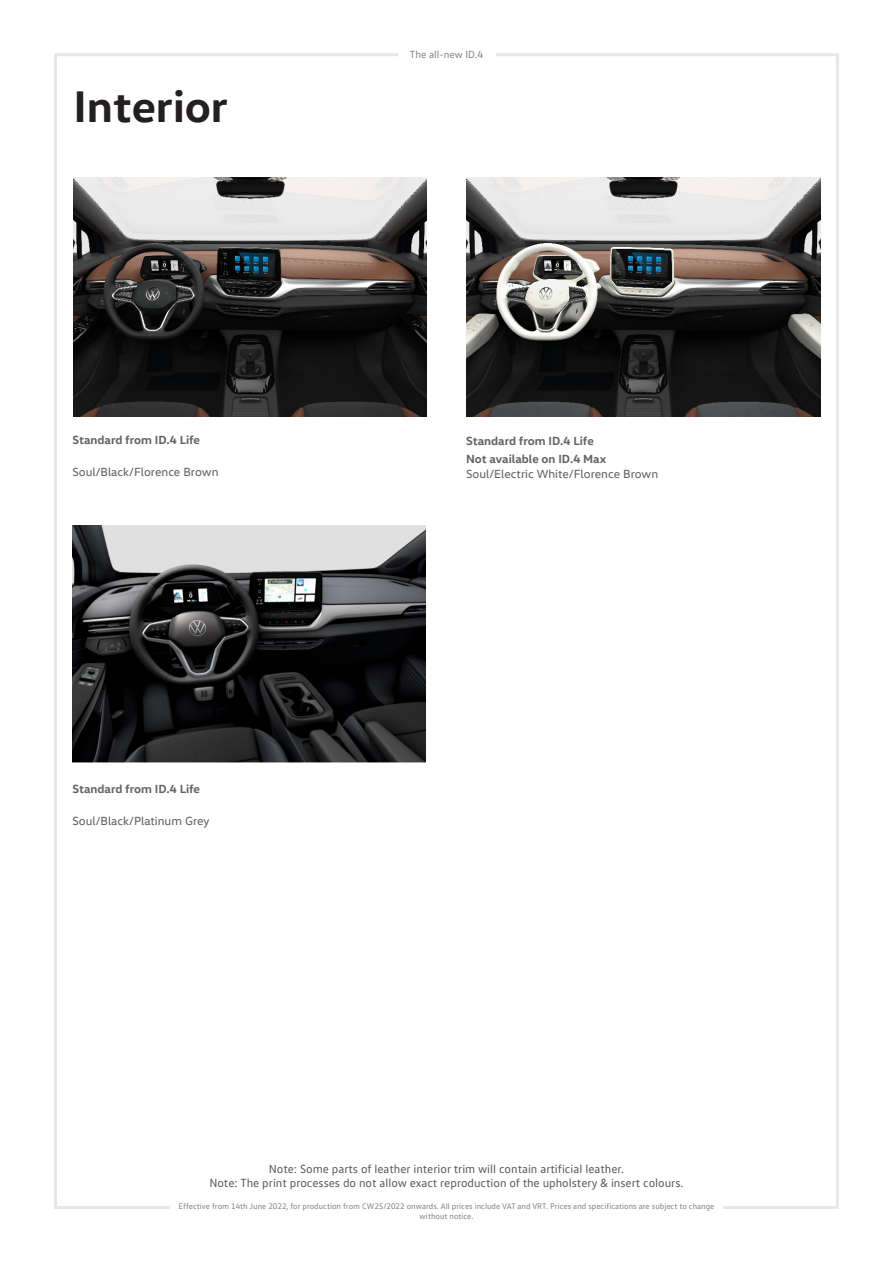
<style>
.page{position:relative;width:893px;height:1263px;background:#fff}
.page>*{position:absolute;margin:0;border:0;box-sizing:border-box;transform-origin:0 0}
.Page_heading{font:700 45px "VW Head";color:#231f20}
.t1{font:12px/14.4px "VW Text";color:#57585a;text-align:center}
.Centred_text{font:12px/14.4px "VW Head";color:#636366}
.Centred_text-2{font:700 12px "VW Head";color:#636366}
.t2{font:10.5px "VW Text";color:#808285}
.t3{font:8.25px/9.9px "VW Text";color:#808285;text-align:center}
.s1{font-weight:700}
</style>
<div class="page">
<img style="left:74px;top:177px;width:353px;height:239px">
<img style="left:466px;top:177px;width:354px;height:239px">
<img style="left:72px;top:525px;width:354px;height:238px">
<p class="Page_heading" style="left:74px;top:77px;width:156px">Interior</p>
<p class="Centred_text-2" style="left:72px;top:432px;width:129px">Standard from ID.4 Life</p>
<p class="Centred_text" style="left:72px;top:465px;width:148px">Soul/Black/Florence Brown</p>
<p class="Centred_text-2" style="left:72px;top:781px;width:129px">Standard from ID.4 Life</p>
<p class="Centred_text" style="left:72px;top:813px;width:139px">Soul/Black/Platinum Grey</p>
<p class="t2" style="left:410px;top:47px;width:75px">The all-new ID.4</p>
<p class="Centred_text-2" style="left:466px;top:433px;width:129px">Standard from ID.4 Life</p>
<p class="Centred_text" style="left:466px;top:452px;width:194px"><span class="s1">Not available on ID.4 Max<br></span>Soul/Electric White/Florence Brown</p>
<p class="t1" style="left:209px;top:1161px;width:476px">Note: Some parts of leather interior trim will contain artificial leather.<br>Note: The print processes do not allow exact reproduction of the upholstery &amp; insert colours.</p>
<p class="t3" style="left:179px;top:1201px;width:537px">Effective from 14th June 2022, for production from CW25/2022 onwards. All prices include VAT and VRT. Prices and specifications are subject to change without notice.</p>
</div>
